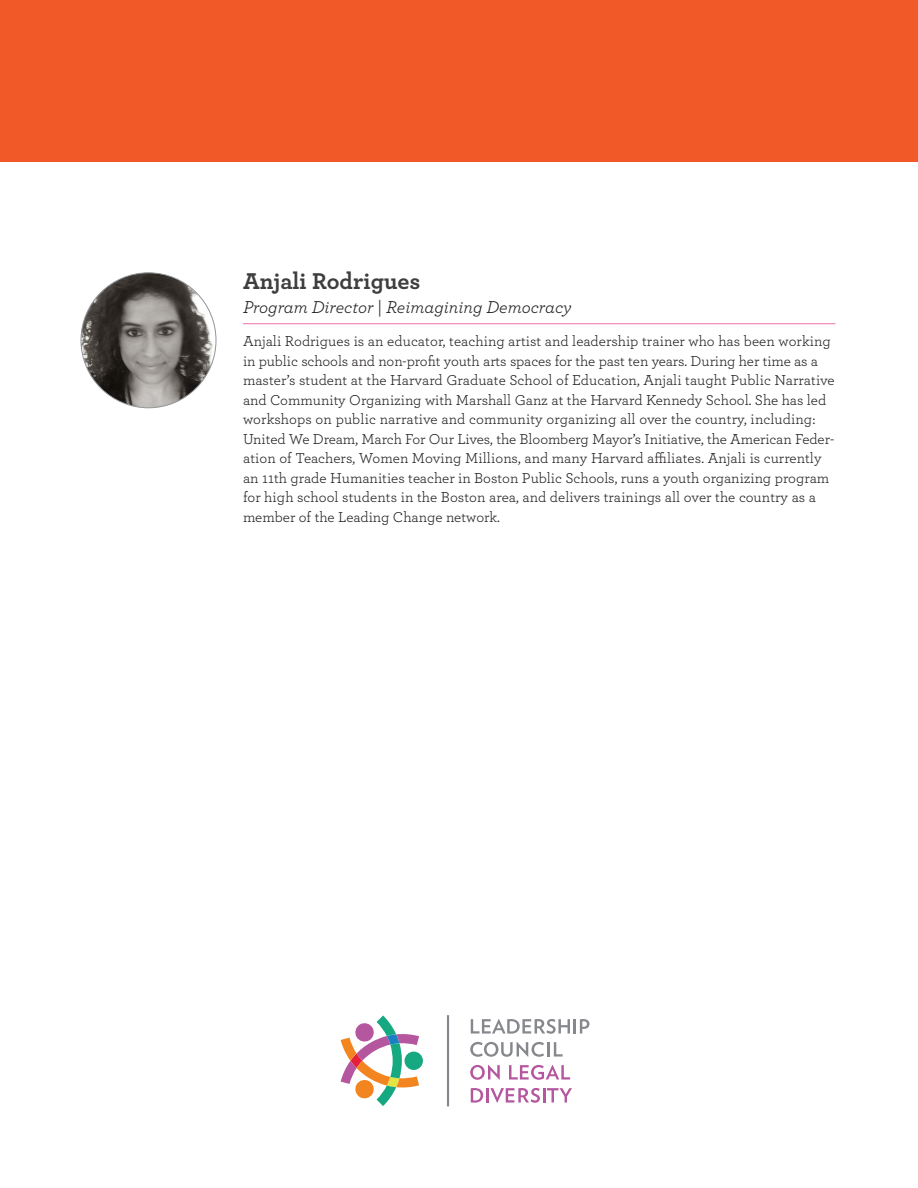
<style>
.page{position:relative;width:918px;height:1188px;background:#fff}
.page>*{position:absolute;margin:0;border:0;box-sizing:border-box;transform-origin:0 0}
.t1{font:700 24px "Archer";color:#3e3e3f}
.t2{font:italic 18px "Archer";color:#231f20}
.t3{font:15px/19.5px "Archer";color:#231f20}
</style>
<div class="page">
<div style="left:0;top:0;width:918px;height:162px;background:#f15929"></div>
<hr style="left:243px;top:323px;width:593px;height:1px;background:#f171ab">
<img style="left:81px;top:273px;width:135px;height:135px;border-radius:68px">
<svg style="left:471px;top:1019px;width:118px;height:15px"></svg>
<svg style="left:470px;top:1042px;width:74px;height:15px"></svg>
<hr style="left:547px;top:1042px;width:3px;height:15px;background:#87888d">
<svg style="left:554px;top:1042px;width:9px;height:15px"></svg>
<svg style="left:470px;top:1065px;width:30px;height:15px"></svg>
<svg style="left:509px;top:1065px;width:61px;height:15px"></svg>
<svg style="left:471px;top:1088px;width:12px;height:15px"></svg>
<hr style="left:486px;top:1088px;width:3px;height:15px;background:#b5579e">
<svg style="left:490px;top:1088px;width:82px;height:15px"></svg>
<div style="left:405px;top:1052px;width:18px;height:18px;background:#16a981;border-radius:50%"></div>
<svg style="left:341px;top:1015px;width:78px;height:91px"></svg>
<svg style="left:447px;top:1015px;width:2px;height:91px"></svg>
<p class="t1" style="left:243px;top:262px;width:179px">Anjali Rodrigues</p>
<p class="t2" style="left:243px;top:294px;width:330px">Program Director | Reimagining Democracy</p>
<p class="t3" style="left:243px;top:331px;width:593px">Anjali Rodrigues is an educator, teaching artist and leadership trainer who has been working in public schools and non-profit youth arts spaces for the past ten years. During her time as a master’s student at the Harvard Graduate School of Education, Anjali taught Public Narrative and Community Organizing with Marshall Ganz at the Harvard Kennedy School. She has led workshops on public narrative and community organizing all over the country, including:<br>United We Dream, March For Our Lives, the Bloomberg Mayor’s Initiative, the American Feder&shy;ation of Teachers, Women Moving Millions, and many Harvard affiliates. Anjali is currently an 11th grade Humanities teacher in Boston Public Schools, runs a youth organizing program for high school students in the Boston area, and delivers trainings all over the country as a member of the Leading Change network.</p>
</div>
